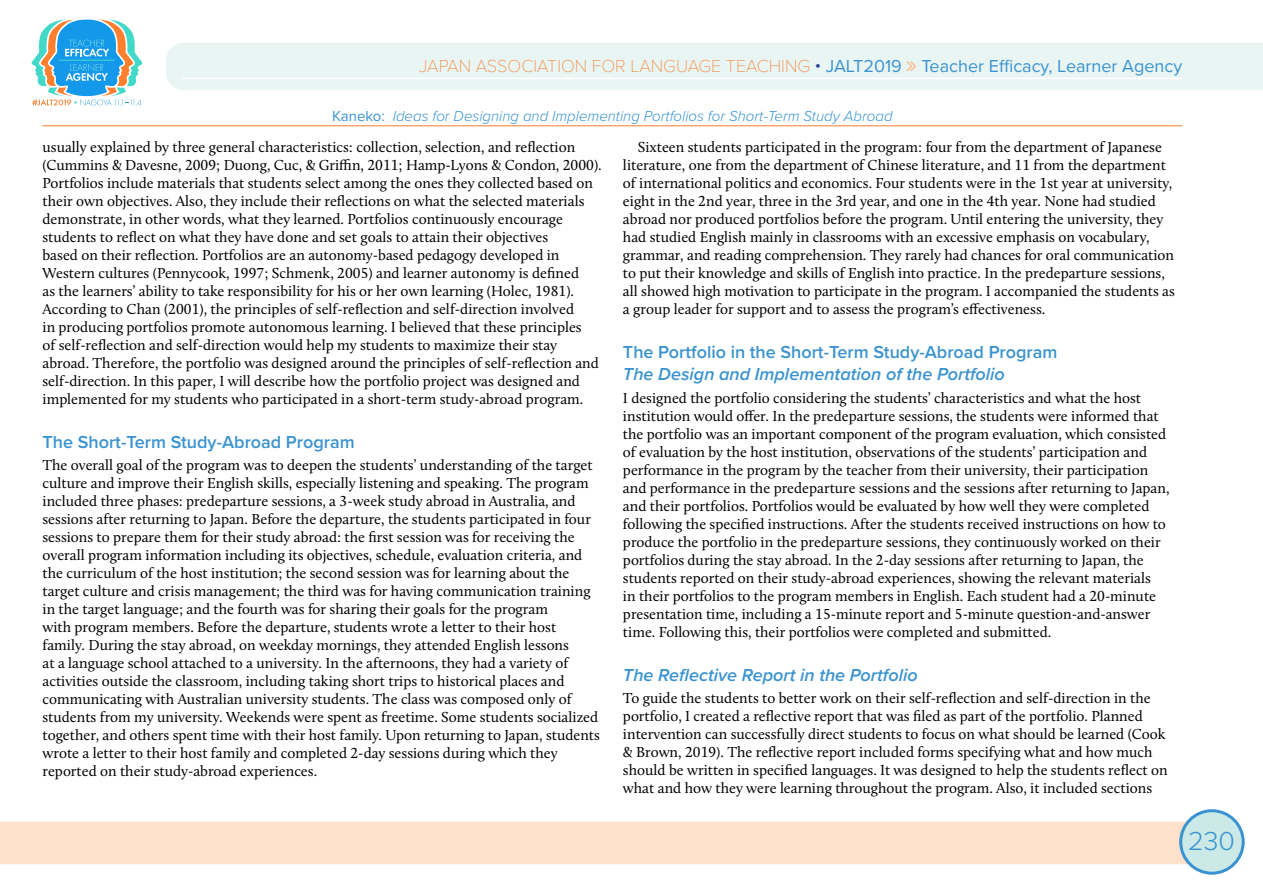
<style>
.page{position:relative;width:1263px;height:893px;background:#fff}
.page>*{position:absolute;margin:0;border:0;box-sizing:border-box;transform-origin:0 0}
.t1{font:300 27px "Proxima Nova";color:#3a93d0}
.t2{font:600 18px "Proxima Nova";color:#3a93d0}
.t3{font:18px "Proxima Nova";color:#3a93d0}
.t4{font:italic 600 18px "Proxima Nova";color:#3a93d0}
.t5{font:15px/18px "Calluna";color:#000}
.t6{font:italic 300 15px "Proxima Nova";color:#3a93d0}
.s1{font-family:"Proxima Nova T";font-weight:100;color:#f57d2d}
.s2{font-weight:300;color:#24408f}
.s3{font-weight:400;font-style:normal}
</style>
<div class="page">
<div style="left:0;top:822px;width:1190px;height:42px;background:#fee1cb"></div>
<div style="left:1181px;top:811px;width:62px;height:62px;background:#cbe9e6;border-radius:50%"></div>
<div style="left:1179px;top:809px;width:66px;height:66px;border:3px solid #3a93d0;border-radius:50%"></div>
<svg style="left:31px;top:19px;width:112px;height:87px"></svg>
<div style="left:166px;top:43px;width:1097px;height:47px;background:#e9f5f3"></div>
<hr style="left:182px;top:78px;width:1000px;height:1px;background:#fff">
<hr style="left:43px;top:126px;width:1139px;height:1px;background:#f57d2d">
<svg style="left:907px;top:61px;width:9px;height:10px"></svg>
<p class="t3" style="left:419px;top:52px;width:764px"><span class="s1">JAPAN ASSOCIATION FOR LANGUAGE TEACHING</span> <span class="s2">•</span> JALT2019 Teacher Efficacy, Learner Agency</p>
<p class="t6" style="left:332px;top:105px;width:562px"><span class="s3">Kaneko:</span> Ideas for Designing and Implementing Portfolios for Short-Term Study Abroad</p>
<p class="t5" style="left:43px;top:137px;width:561px">usually explained by three general characteristics: collection, selection, and reflection (Cummins &amp; Davesne, 2009; Duong, Cuc, &amp; Griffin, 2011; Hamp-Lyons &amp; Condon, 2000).<br>Portfolios include materials that students select among the ones they collected based on their own objectives. Also, they include their reflections on what the selected materials demonstrate, in other words, what they learned. Portfolios continuously encourage students to reflect on what they have done and set goals to attain their objectives<br>based on their reflection. Portfolios are an autonomy-based pedagogy developed in Western cultures (Pennycook, 1997; Schmenk, 2005) and learner autonomy is defined<br>as the learners’ ability to take responsibility for his or her own learning (Holec, 1981).<br>According to Chan (2001), the principles of self-reflection and self-direction involved<br>in producing portfolios promote autonomous learning. I believed that these principles<br>of self-reflection and self-direction would help my students to maximize their stay abroad. Therefore, the portfolio was designed around the principles of self-reflection and self-direction. In this paper, I will describe how the portfolio project was designed and implemented for my students who participated in a short-term study-abroad program.</p>
<p class="t2" style="left:43px;top:429px;width:314px">The Short-Term Study-Abroad Program</p>
<p class="t5" style="left:43px;top:456px;width:559px">The overall goal of the program was to deepen the students’ understanding of the target culture and improve their English skills, especially listening and speaking. The program included three phases: predeparture sessions, a 3-week study abroad in Australia, and sessions after returning to Japan. Before the departure, the students participated in four sessions to prepare them for their study abroad: the first session was for receiving the overall program information including its objectives, schedule, evaluation criteria, and the curriculum of the host institution; the second session was for learning about the target culture and crisis management; the third was for having communication training in the target language; and the fourth was for sharing their goals for the program<br>with program members. Before the departure, students wrote a letter to their host family. During the stay abroad, on weekday mornings, they attended English lessons<br>at a language school attached to a university. In the afternoons, they had a variety of activities outside the classroom, including taking short trips to historical places and communicating with Australian university students. The class was composed only of students from my university. Weekends were spent as freetime. Some students socialized together, and others spent time with their host family. Upon returning to Japan, students wrote a letter to their host family and completed 2-day sessions during which they reported on their study-abroad experiences.</p>
<p class="t5" style="left:623px;top:137px;width:553px;text-indent:15px">Sixteen students participated in the program: four from the department of Japanese literature, one from the department of Chinese literature, and 11 from the department of international politics and economics. Four students were in the 1st year at university, eight in the 2nd year, three in the 3rd year, and one in the 4th year. None had studied abroad nor produced portfolios before the program. Until entering the university, they had studied English mainly in classrooms with an excessive emphasis on vocabulary, grammar, and reading comprehension. They rarely had chances for oral communication to put their knowledge and skills of English into practice. In the predeparture sessions, all showed high motivation to participate in the program. I accompanied the students as a group leader for support and to assess the program’s effectiveness.</p>
<p class="t2" style="left:623px;top:339px;width:436px">The Portfolio in the Short-Term Study-Abroad Program</p>
<p class="t4" style="left:623px;top:361px;width:383px">The Design and Implementation of the Portfolio</p>
<p class="t5" style="left:623px;top:388px;width:548px">I designed the portfolio considering the students’ characteristics and what the host institution would offer. In the predeparture sessions, the students were informed that the portfolio was an important component of the program evaluation, which consisted of evaluation by the host institution, observations of the students’ participation and performance in the program by the teacher from their university, their participation and performance in the predeparture sessions and the sessions after returning to Japan, and their portfolios. Portfolios would be evaluated by how well they were completed following the specified instructions. After the students received instructions on how to produce the portfolio in the predeparture sessions, they continuously worked on their portfolios during the stay abroad. In the 2-day sessions after returning to Japan, the students reported on their study-abroad experiences, showing the relevant materials<br>in their portfolios to the program members in English. Each student had a 20-minute presentation time, including a 15-minute report and 5-minute question-and-answer time. Following this, their portfolios were completed and submitted.</p>
<p class="t4" style="left:623px;top:662px;width:296px">The Reflective Report in the Portfolio</p>
<p class="t5" style="left:623px;top:689px;width:546px">To guide the students to better work on their self-reflection and self-direction in the portfolio, I created a reflective report that was filed as part of the portfolio. Planned intervention can successfully direct students to focus on what should be learned (Cook &amp; Brown, 2019). The reflective report included forms specifying what and how much should be written in specified languages. It was designed to help the students reflect on what and how they were learning throughout the program. Also, it included sections</p>
<h1 class="t1" style="left:1188px;top:820px;width:48px">230</h1>
</div>
